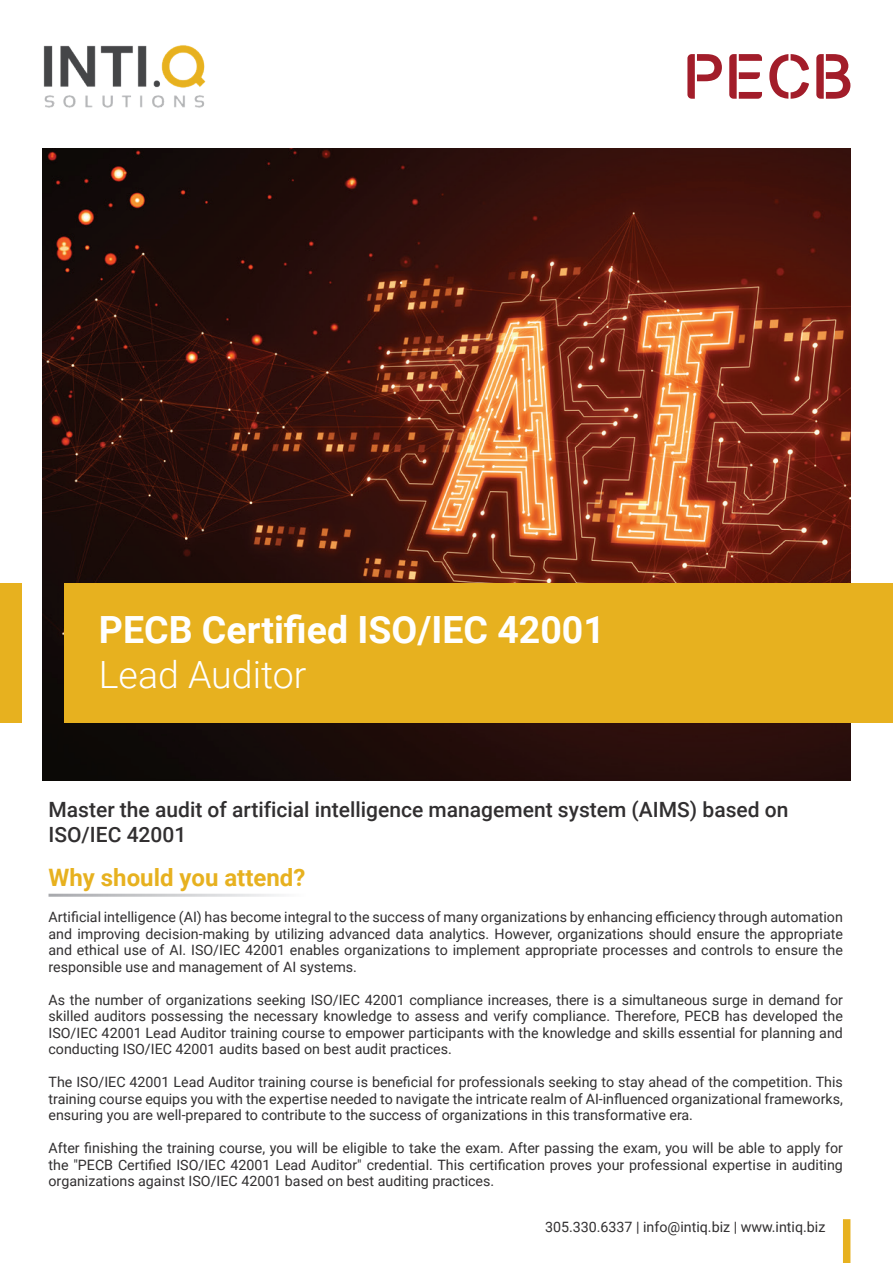
<style>
.page{position:relative;width:893px;height:1263px;background:#fff}
.page>*{position:absolute;margin:0;border:0;box-sizing:border-box;transform-origin:0 0}
.t1{font:700 37.5px "Roboto";color:#fff}
.t2{font:300 37.5px "Roboto";color:#fff}
.t3{font:700 24px "Roboto";color:#e7b11f}
.t4{font:500 21px/25.2px "Roboto";color:#312f30}
.t5{font:14.25px/16.5px "Roboto";color:#312f30;text-align:justify}
</style>
<div class="page">
<img style="left:43px;top:149px;width:807px;height:631px">
<div style="left:65px;top:583px;width:828px;height:140px;background:#e7b11f"></div>
<div style="left:0;top:583px;width:21px;height:140px;background:#e7b11f"></div>
<div style="left:843px;top:1219px;width:7px;height:44px;background:#e7b11f"></div>
<svg style="left:687px;top:54px;width:35px;height:45px"></svg>
<svg style="left:729px;top:54px;width:33px;height:45px"></svg>
<svg style="left:769px;top:54px;width:40px;height:45px"></svg>
<svg style="left:816px;top:54px;width:34px;height:45px"></svg>
<img style="left:43px;top:45px;width:163px;height:63px">
<h1 class="t1" style="left:99px;top:603px;width:508px">PECB Certified ISO/IEC 42001</h1>
<h1 class="t2" style="left:99px;top:648px;width:209px">Lead Auditor</h1>
<h3 class="t4" style="left:49px;top:796px;width:741px">Master the audit of artificial intelligence management system (AIMS) based on<br>ISO/IEC 42001</h3>
<h2 class="t3" style="left:49px;top:861px;width:258px">Why should you attend?</h2>
<p class="t5" style="left:49px;top:908px;width:796px">Artificial intelligence (AI) has become integral to the success of many organizations by enhancing efficiency through automation and improving decision-making by utilizing advanced data analytics. However, organizations should ensure the appropriate and ethical use of AI. ISO/IEC 42001 enables organizations to implement appropriate processes and controls to ensure the responsible use and management of AI systems.</p>
<p class="t5" style="left:49px;top:991px;width:796px">As the number of organizations seeking ISO/IEC 42001 compliance increases, there is a simultaneous surge in demand for skilled auditors possessing the necessary knowledge to assess and verify compliance. Therefore, PECB has developed the ISO/IEC 42001 Lead Auditor training course to empower participants with the knowledge and skills essential for planning and conducting ISO/IEC 42001 audits based on best audit practices.</p>
<p class="t5" style="left:49px;top:1073px;width:796px">The ISO/IEC 42001 Lead Auditor training course is beneficial for professionals seeking to stay ahead of the competition. This training course equips you with the expertise needed to navigate the intricate realm of AI-influenced organizational frameworks, ensuring you are well-prepared to contribute to the success of organizations in this transformative era.</p>
<p class="t5" style="left:49px;top:1139px;width:796px">After finishing the training course, you will be eligible to take the exam. After passing the exam, you will be able to apply for the "PECB Certified ISO/IEC 42001 Lead Auditor" credential. This certification proves your professional expertise in auditing organizations against ISO/IEC 42001 based on best auditing practices.</p>
<p class="t5" style="left:545px;top:1218px;width:282px">305.330.6337 | info@intiq.biz | www.intiq.biz</p>
</div>
